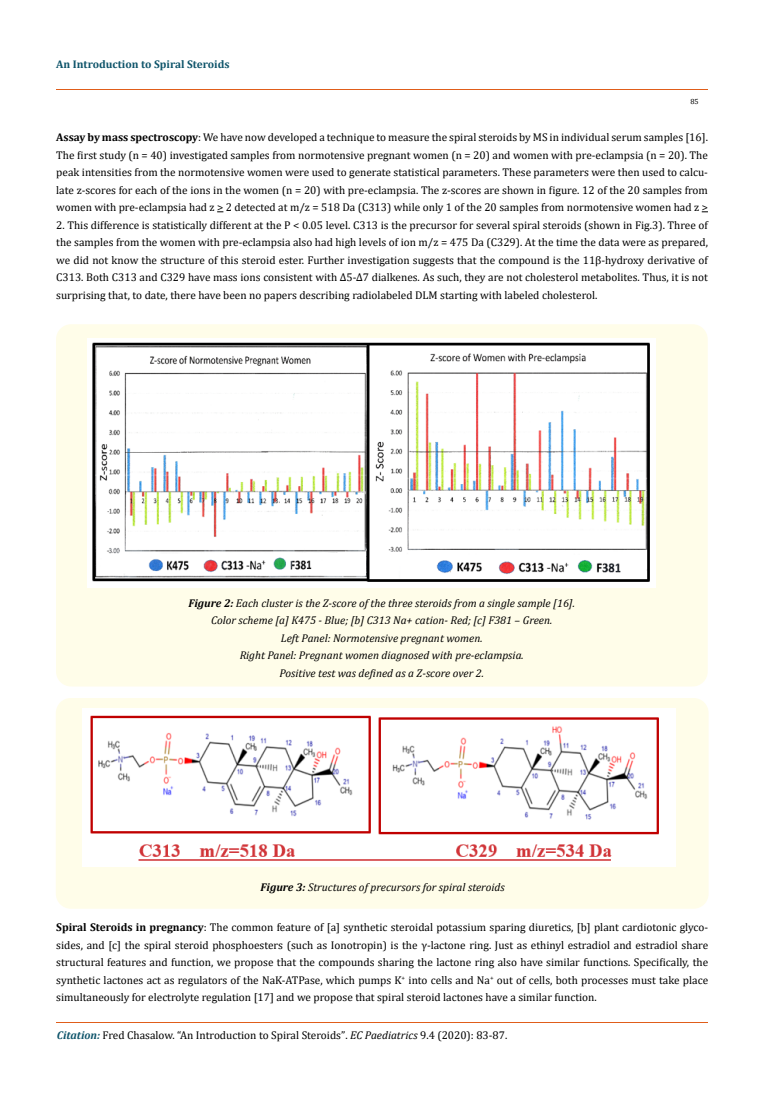
<style>
.page{position:relative;width:764px;height:1110px;background:#fff}
.page>*{position:absolute;margin:0;border:0;box-sizing:border-box;transform-origin:0 0}
.t1{font:11.25px/17.5px "Cambria";color:#000;text-align:justify}
.t2{font:italic 11.25px/17.5px "Cambria";color:#000;text-align:center}
.t3{font:700 11.12px "Cambria";color:#0e546a}
.t4{font:7.5px "Cambria";color:#000}
.s1{font-weight:700}
.s2{font-weight:700;font-style:italic;color:#0e546a}
.s3{font-size:11.12px}
.s4{font-style:italic}
</style>
<div class="page">
<hr style="left:56px;top:90px;width:652px;height:1px;background:#e05d1a">
<hr style="left:56px;top:1022px;width:652px;height:1px;background:#e05d1a">
<div style="left:56px;top:324px;width:652px;height:363px;background:#fffde9;border-radius:15px"></div>
<img style="left:87px;top:338px;width:569px;height:250px">
<div style="left:56px;top:698px;width:652px;height:211px;background:#fffde9;border-radius:15px"></div>
<img style="left:83px;top:708px;width:592px;height:158px">
<p class="t3" style="left:56px;top:56px;width:175px">An Introduction to Spiral Steroids</p>
<p class="t4" style="left:690px;top:97px;width:10px">85</p>
<p class="t1" style="left:56px;top:128px;width:653px"><span class="s1">Assay by mass spectroscopy</span>: We have now developed a technique to measure the spiral steroids by MS in individual serum samples [16].<br>The first study (n = 40) investigated samples from normotensive pregnant women (n = 20) and women with pre-eclampsia (n = 20). The peak intensities from the normotensive women were used to generate statistical parameters. These parameters were then used to calcu&shy;late z-scores for each of the ions in the women (n = 20) with pre-eclampsia. The z-scores are shown in figure. 12 of the 20 samples from women with pre-eclampsia had z &gt; 2 detected at m/z = 518 Da (C313) while only 1 of the 20 samples from normotensive women had z &gt;</p>
<p class="t1" style="left:56px;top:216px;width:653px">2. This difference is statistically different at the P &lt; 0.05 level. C313 is the precursor for several spiral steroids (shown in Fig.3). Three of the samples from the women with pre-eclampsia also had high levels of ion m/z = 475 Da (C329). At the time the data were as prepared, we did not know the structure of this steroid ester. Further investigation suggests that the compound is the 11β-hydroxy derivative of C313. Both C313 and C329 have mass ions consistent with Δ5-Δ7 dialkenes. As such, they are not cholesterol metabolites. Thus, it is not surprising that, to date, there have been no papers describing radiolabeled DLM starting with labeled cholesterol.</p>
<p class="t2" style="left:188px;top:594px;width:388px"><span class="s1">Figure 2:</span> Each cluster is the Z-score of the three steroids from a single sample [16].<br>Color scheme [a] K475 - Blue; [b] C313 Na+ cation- Red; [c] F381 – Green.<br>Left Panel: Normotensive pregnant women.<br>Right Panel: Pregnant women diagnosed with pre-eclampsia.<br>Positive test was defined as a Z-score over 2.</p>
<p class="t2" style="left:261px;top:877px;width:246px"><span class="s1">Figure 3:</span> Structures of precursors for spiral steroids</p>
<p class="t1" style="left:56px;top:919px;width:653px"><span class="s1">Spiral Steroids in pregnancy</span>: The common feature of [a] synthetic steroidal potassium sparing diuretics, [b] plant cardiotonic glyco&shy;sides, and [c] the spiral steroid phosphoesters (such as Ionotropin) is the γ-lactone ring. Just as ethinyl estradiol and estradiol share structural features and function, we propose that the compounds sharing the lactone ring also have similar functions. Specifically, the synthetic lactones act as regulators of the NaK-ATPase, which pumps K<sup>+</sup> into cells and Na<sup>+</sup> out of cells, both processes must take place simultaneously for electrolyte regulation [17] and we propose that spiral steroid lactones have a similar function.</p>
<p class="t1" style="left:57px;top:1026px;width:452px"><span class="s2">Citation:</span> Fred Chasalow. “An Introduction to Spiral Steroids”<span class="s3">.</span> <span class="s4">EC Paediatrics</span> 9.4 (2020): 83-87.</p>
</div>
